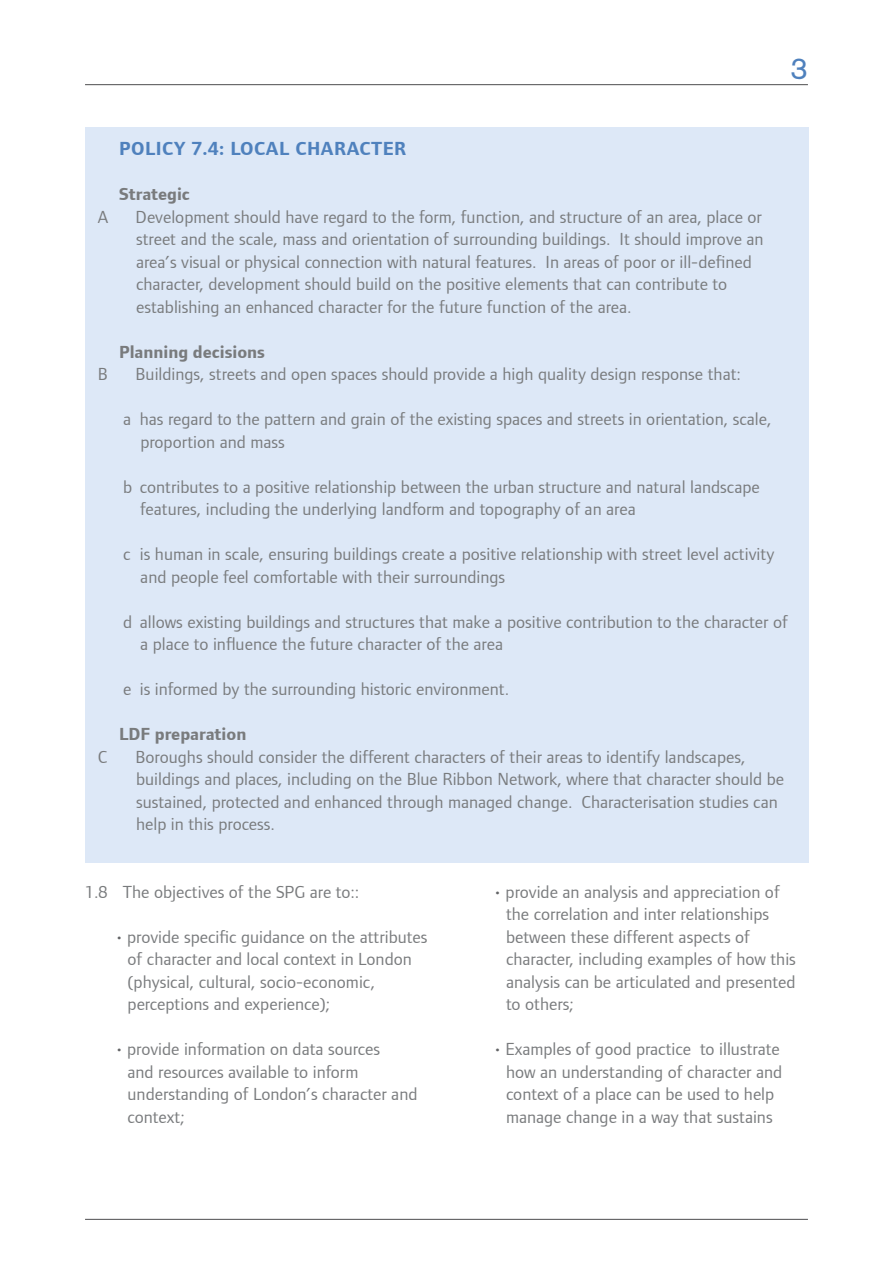
<style>
.page{position:relative;width:893px;height:1263px;background:#fff}
.page>*{position:absolute;margin:0;border:0;box-sizing:border-box;transform-origin:0 0}
.t1{font:30px "Akzidenz Grotesk BQ";color:#4f81bd}
.t2{font:700 19.5px "Foundry Form Sans";letter-spacing:.025em;color:#4f81bd}
.t3{font:18px/22.5px "Foundry Form Sans";color:#797b7d}
.t4{font:700 18px "Foundry Form Sans";color:#797b7d}
.s1{color:#636466}
</style>
<div class="page">
<hr style="left:85px;top:1219px;width:723px;height:1px;background:#4d4d4f">
<hr style="left:85px;top:84px;width:723px;height:1px;background:#4d4d4f">
<div style="left:85px;top:128px;width:724px;height:735px;background:#dde8f7"></div>
<p class="t2" style="left:119px;top:138px;width:289px">Policy 7.4: Local character</p>
<p class="t4" style="left:119px;top:184px;width:72px">Strategic</p>
<h1 class="t1" style="left:790px;top:50px;width:19px">3</h1>
<p class="t3" style="left:98px;top:205px;width:12px">A</p>
<p class="t3" style="left:136px;top:205px;width:629px">Development should have regard to the form, function, and structure of an area, place or street and the scale, mass and orientation of surrounding buildings. It should improve an area’s visual or physical connection with natural features. In areas of poor or ill-defined character, development should build on the positive elements that can contribute to establishing an enhanced character for the future function of the area.</p>
<p class="t4" style="left:119px;top:342px;width:148px">Planning decisions</p>
<p class="t3" style="left:98px;top:363px;width:11px">B</p>
<p class="t3" style="left:136px;top:363px;width:607px">Buildings, streets and open spaces should provide a high quality design response that:</p>
<p class="t3" style="left:140px;top:408px;width:633px;text-indent:-17px">a has regard to the pattern and grain of the existing spaces and streets in orientation, scale, proportion and mass</p>
<p class="t3" style="left:140px;top:475px;width:621px;text-indent:-17px">b contributes to a positive relationship between the urban structure and natural landscape features, including the underlying landform and topography of an area</p>
<p class="t3" style="left:140px;top:543px;width:635px;text-indent:-17px">c is human in scale, ensuring buildings create a positive relationship with street level activity and people feel comfortable with their surroundings</p>
<p class="t3" style="left:140px;top:610px;width:649px;text-indent:-17px">d allows existing buildings and structures that make a positive contribution to the character of a place to influence the future character of the area</p>
<p class="t3" style="left:123px;top:678px;width:387px">e is informed by the surrounding historic environment.</p>
<p class="t4" style="left:119px;top:724px;width:11px">LDF</p>
<p class="t4" style="left:155px;top:724px;width:93px">preparation</p>
<p class="t3" style="left:98px;top:745px;width:11px">C</p>
<p class="t3" style="left:136px;top:745px;width:650px">Boroughs should consider the different characters of their areas to identify landscapes, buildings and places, including on the Blue Ribbon Network, where that character should be sustained, protected and enhanced through managed change. Characterisation studies can help in this process.</p>
<p class="t3" style="left:85px;top:880px;width:276px">1.8 The objectives of the SPG are to::</p>
<p class="t3" style="left:128px;top:925px;width:301px;text-indent:-13px"><span class="s1">•</span> provide specific guidance on the attributes of character and local context in London (physical, cultural, socio-economic, perceptions and experience);</p>
<p class="t3" style="left:128px;top:1038px;width:291px;text-indent:-13px"><span class="s1">•</span> provide information on data sources<br>and resources available to inform understanding of London’s character and context;</p>
<p class="t3" style="left:506px;top:880px;width:291px;text-indent:-13px"><span class="s1">•</span> provide an analysis and appreciation of the correlation and inter relationships between these different aspects of character, including examples of how this analysis can be articulated and presented to others;</p>
<p class="t3" style="left:506px;top:1038px;width:278px;text-indent:-13px"><span class="s1">•</span> Examples of good practice to illustrate how an understanding of character and context of a place can be used to help manage change in a way that sustains</p>
</div>
